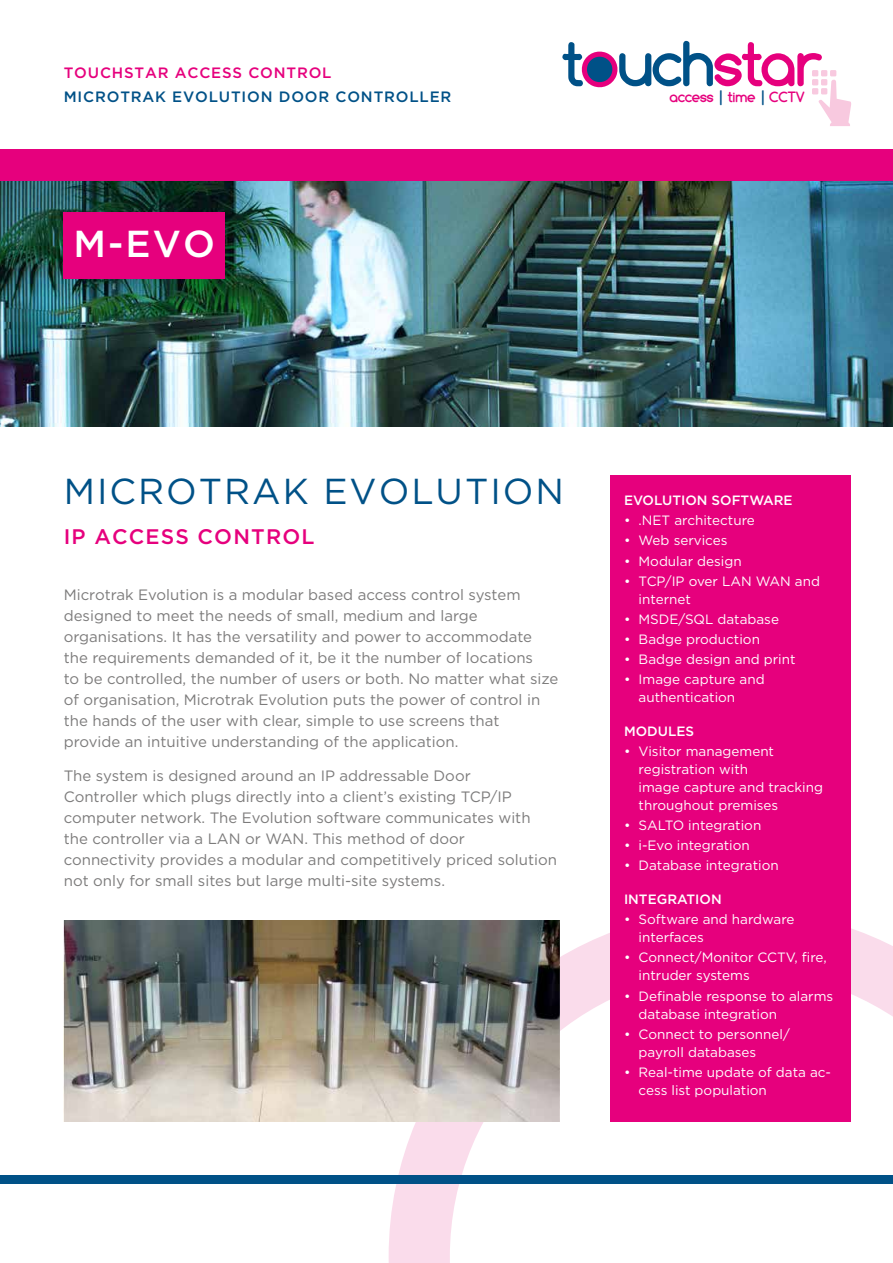
<style>
.page{position:relative;width:893px;height:1263px;background:#fff}
.page>*{position:absolute;margin:0;border:0;box-sizing:border-box;transform-origin:0 0}
.t1{font:500 37.5px "Gotham";color:#fff}
.t2{font:36px "Gotham";letter-spacing:.055em;color:#005187}
.t3{font:500 21px "Gotham";letter-spacing:.055em;color:#e6007d}
.t4{font:15px/21px "Gotham";color:#7c7b7b}
.t5{font:500 15px "Gotham";letter-spacing:.055em;color:#005187}
.t6{font:500 15px "Gotham";letter-spacing:.055em;color:#e6007d}
.t7{font:700 14.7px "Comfortaa";letter-spacing:-.01em;color:#e6007d}
.t8{font:13.5px/18px "Gotham";color:#fff}
.t9{font:500 13.5px "Gotham";color:#fff}
.s1{color:#005187}
</style>
<div class="page">
<svg style="left:389px;top:909px;width:504px;height:354px"></svg>
<img style="left:0;top:181px;width:893px;height:245px">
<img style="left:64px;top:921px;width:495px;height:200px">
<svg style="left:562px;top:41px;width:289px;height:85px"></svg>
<div style="left:0;top:149px;width:893px;height:32px;background:#e6007d"></div>
<div style="left:610px;top:475px;width:240px;height:646px;background:#e6007d"></div>
<div style="left:0;top:1175px;width:893px;height:8px;background:#005187"></div>
<div style="left:64px;top:212px;width:161px;height:67px;background:#e6007d"></div>
<p class="t6" style="left:64px;top:63px;width:269px">TOUCHSTAR ACCESS CONTROL</p>
<p class="t5" style="left:64px;top:87px;width:389px">MICROTRAK EVOLUTION DOOR CONTROLLER</p>
<h1 class="t1" style="left:74px;top:219px;width:143px">M-EVO</h1>
<p class="t7" style="left:670px;top:89px;width:137px">access <span class="s1">|</span> time <span class="s1">|</span> CCTV</p>
<h2 class="t2" style="left:64px;top:468px;width:502px">MICROTRAK EVOLUTION</h2>
<h3 class="t3" style="left:64px;top:523px;width:252px">IP ACCESS CONTROL</h3>
<p class="t4" style="left:64px;top:584px;width:496px">Microtrak Evolution is a modular based access control system designed to meet the needs of small, medium and large organisations. It has the versatility and power to accommodate the requirements demanded of it, be it the number of locations<br>to be controlled, the number of users or both. No matter what size of organisation, Microtrak Evolution puts the power of control in the hands of the user with clear, simple to use screens that provide an intuitive understanding of the application.</p>
<p class="t4" style="left:64px;top:765px;width:495px">The system is designed around an IP addressable Door<br>Controller which plugs directly into a client’s existing TCP/IP computer network. The Evolution software communicates with the controller via a LAN or WAN. This method of door connectivity provides a modular and competitively priced solution not only for small sites but large multi-site systems.</p>
<p class="t9" style="left:624px;top:491px;width:170px">EVOLUTION SOFTWARE</p>
<p class="t8" style="left:624px;top:511px;width:132px">• .NET architecture</p>
<p class="t8" style="left:624px;top:531px;width:105px">• Web services</p>
<p class="t8" style="left:624px;top:551px;width:119px">• Modular design</p>
<p class="t8" style="left:639px;top:572px;width:183px;text-indent:-15px">• TCP/IP over LAN WAN and internet</p>
<p class="t8" style="left:624px;top:610px;width:156px">• MSDE/SQL database</p>
<p class="t8" style="left:624px;top:630px;width:137px">• Badge production</p>
<p class="t8" style="left:624px;top:650px;width:173px">• Badge design and print</p>
<p class="t8" style="left:639px;top:670px;width:128px;text-indent:-15px">• Image capture and authentication</p>
<p class="t9" style="left:624px;top:722px;width:72px">MODULES</p>
<p class="t8" style="left:639px;top:742px;width:186px;text-indent:-15px">• Visitor management registration with<br>image capture and tracking throughout premises</p>
<p class="t8" style="left:624px;top:816px;width:139px">• SALTO integration</p>
<p class="t8" style="left:624px;top:836px;width:127px">• i-Evo integration</p>
<p class="t8" style="left:624px;top:856px;width:156px">• Database integration</p>
<p class="t9" style="left:624px;top:891px;width:99px">INTEGRATION</p>
<p class="t8" style="left:639px;top:910px;width:157px;text-indent:-15px">• Software and hardware interfaces</p>
<p class="t8" style="left:639px;top:948px;width:190px;text-indent:-15px">• Connect/Monitor CCTV, fire, intruder systems</p>
<p class="t8" style="left:639px;top:986px;width:196px;text-indent:-15px">• Definable response to alarms database integration</p>
<p class="t8" style="left:639px;top:1025px;width:153px;text-indent:-15px">• Connect to personnel/ payroll databases</p>
<p class="t8" style="left:639px;top:1063px;width:194px;text-indent:-15px">• Real-time update of data ac&shy;cess list population</p>
</div>
